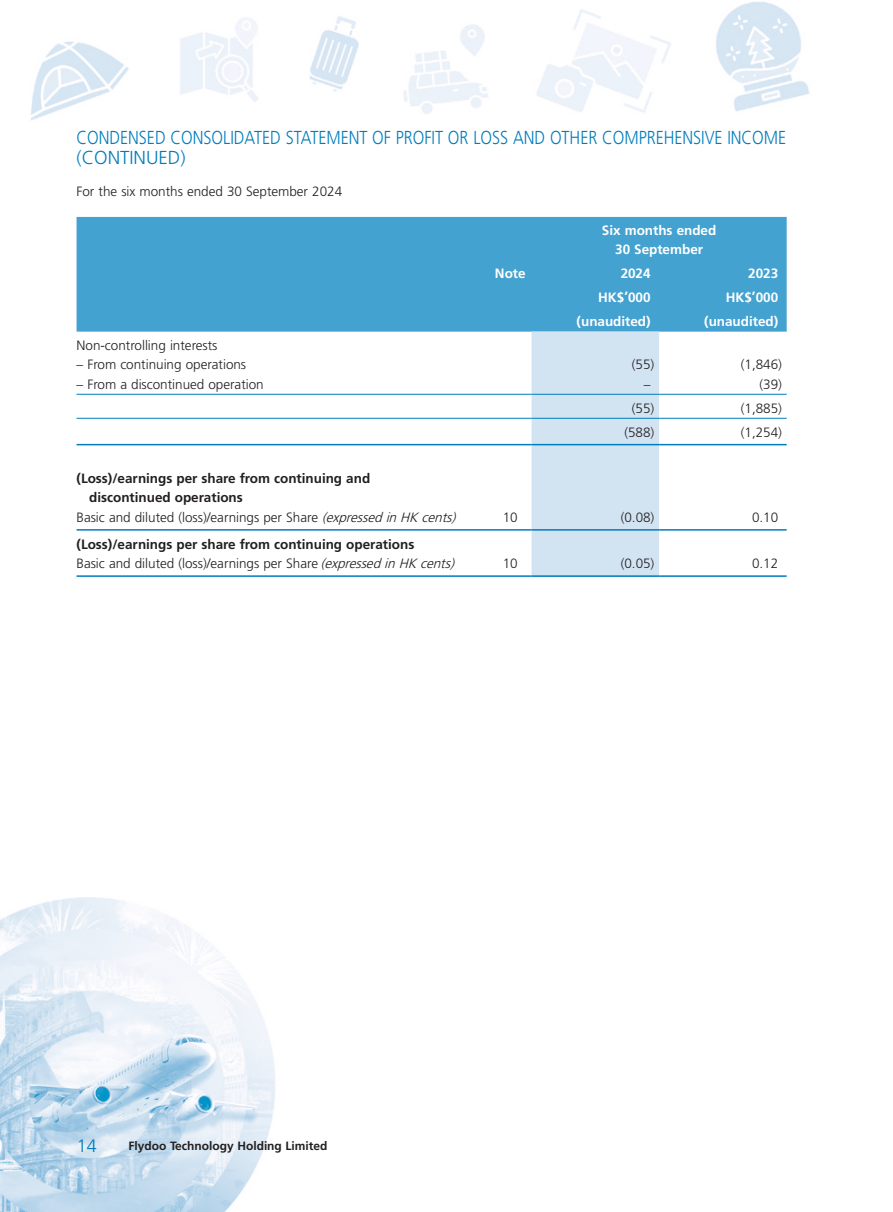
<style>
.page{position:relative;width:893px;height:1212px;background:#fff}
.page>*{position:absolute;margin:0;border:0;box-sizing:border-box;transform-origin:0 0}
.t1{font:300 18.75px/19.5px "Frutiger LT Std";letter-spacing:-.005em;color:#007dbb;scale:.86 1}
.t2{font:300 18px "Frutiger LT Std";color:#007dbb}
.Body_Text{font:300 13.5px "Frutiger LT Std";color:#231f20}
.Body_Text-2{font:700 13.5px/19.5px "Frutiger LT Std";color:#231f20}
.Body_Text-3{font:700 13.5px "Frutiger LT Std";color:#fff}
.t3{font:700 12px "Frutiger LT Std";color:#231f20}
.s1{font-style:italic}
</style>
<div class="page">
<img style="left:0;top:1px;width:810px;height:1211px">
<div style="left:77px;top:217px;width:710px;height:115px;background:#44a2d0"></div>
<div style="left:531px;top:332px;width:128px;height:243px;background:#d2e3f2"></div>
<hr style="left:77px;top:394px;width:412px;height:1px;background:#007dbb">
<hr style="left:489px;top:394px;width:42px;height:1px;background:#007dbb">
<hr style="left:531px;top:394px;width:128px;height:1px;background:#007dbb">
<hr style="left:659px;top:394px;width:128px;height:1px;background:#007dbb">
<hr style="left:77px;top:418px;width:412px;height:1px;background:#007dbb">
<hr style="left:489px;top:418px;width:42px;height:1px;background:#007dbb">
<hr style="left:531px;top:418px;width:128px;height:1px;background:#007dbb">
<hr style="left:659px;top:418px;width:128px;height:1px;background:#007dbb">
<hr style="left:77px;top:444px;width:412px;height:1px;background:#007dbb">
<hr style="left:489px;top:444px;width:42px;height:1px;background:#007dbb">
<hr style="left:531px;top:444px;width:128px;height:1px;background:#007dbb">
<hr style="left:659px;top:444px;width:128px;height:1px;background:#007dbb">
<hr style="left:77px;top:529px;width:412px;height:2px;background:#007dbb">
<hr style="left:489px;top:529px;width:42px;height:2px;background:#007dbb">
<hr style="left:531px;top:529px;width:128px;height:2px;background:#007dbb">
<hr style="left:659px;top:529px;width:128px;height:2px;background:#007dbb">
<hr style="left:77px;top:575px;width:412px;height:2px;background:#007dbb">
<hr style="left:489px;top:575px;width:42px;height:2px;background:#007dbb">
<hr style="left:531px;top:575px;width:128px;height:2px;background:#007dbb">
<hr style="left:659px;top:575px;width:128px;height:2px;background:#007dbb">
<h1 class="t1" style="left:77px;top:128px;width:827px">CONDENSED CONSOLIDATED STATEMENT OF PROFIT OR LOSS AND OTHER COMPREHENSIVE INCOME (CONTINUED)</h1>
<p class="Body_Text" style="left:77px;top:183px;width:267px">For the six months ended 30 September 2024</p>
<p class="Body_Text-3" style="left:602px;top:222px;width:116px">Six months ended</p>
<p class="Body_Text-3" style="left:615px;top:242px;width:89px">30 September</p>
<p class="Body_Text-3" style="left:495px;top:266px;width:32px">Note</p>
<p class="Body_Text-3" style="left:621px;top:266px;width:31px">2024</p>
<p class="Body_Text-3" style="left:748px;top:266px;width:31px">2023</p>
<p class="Body_Text-3" style="left:598px;top:289px;width:54px">HK$’000</p>
<p class="Body_Text-3" style="left:726px;top:289px;width:54px">HK$’000</p>
<p class="Body_Text-3" style="left:577px;top:313px;width:75px">(unaudited)</p>
<p class="Body_Text-3" style="left:704px;top:313px;width:75px">(unaudited)</p>
<p class="Body_Text" style="left:77px;top:337px;width:143px">Non-controlling interests</p>
<p class="Body_Text" style="left:77px;top:357px;width:171px">– From continuing operations</p>
<p class="Body_Text" style="left:632px;top:357px;width:24px">(55)</p>
<p class="Body_Text" style="left:741px;top:357px;width:43px">(1,846)</p>
<p class="Body_Text" style="left:77px;top:376px;width:189px">– From a discontinued operation</p>
<p class="Body_Text" style="left:644px;top:376px;width:8px">–</p>
<p class="Body_Text" style="left:759px;top:376px;width:24px">(39)</p>
<p class="Body_Text" style="left:632px;top:400px;width:24px">(55)</p>
<p class="Body_Text" style="left:741px;top:400px;width:43px">(1,885)</p>
<p class="Body_Text" style="left:624px;top:424px;width:31px">(588)</p>
<p class="Body_Text" style="left:741px;top:424px;width:43px">(1,254)</p>
<p class="Body_Text-2" style="left:89px;top:468px;width:282px;text-indent:-13px">(Loss)/earnings per share from continuing and discontinued operations</p>
<p class="Body_Text" style="left:77px;top:509px;width:384px">Basic and diluted (loss)/earnings per Share <span class="s1">(expressedinHK cents)</span></p>
<p class="Body_Text" style="left:503px;top:509px;width:16px">10</p>
<p class="Body_Text" style="left:621px;top:509px;width:35px">(0.08)</p>
<p class="Body_Text" style="left:752px;top:509px;width:28px">0.10</p>
<p class="Body_Text-2" style="left:77px;top:534px;width:339px">(Loss)/earnings per share from continuing operations</p>
<p class="Body_Text" style="left:77px;top:556px;width:383px">Basic and diluted (loss)/earnings per Share <span class="s1">(expressedinHK cents)</span></p>
<p class="Body_Text" style="left:503px;top:556px;width:16px">10</p>
<p class="Body_Text" style="left:621px;top:556px;width:35px">(0.05)</p>
<p class="Body_Text" style="left:752px;top:556px;width:28px">0.12</p>
<h2 class="t2" style="left:77px;top:1135px;width:22px">14</h2>
<p class="t3" style="left:128px;top:1139px;width:200px">Flydoo Technology Holding Limited</p>
</div>
